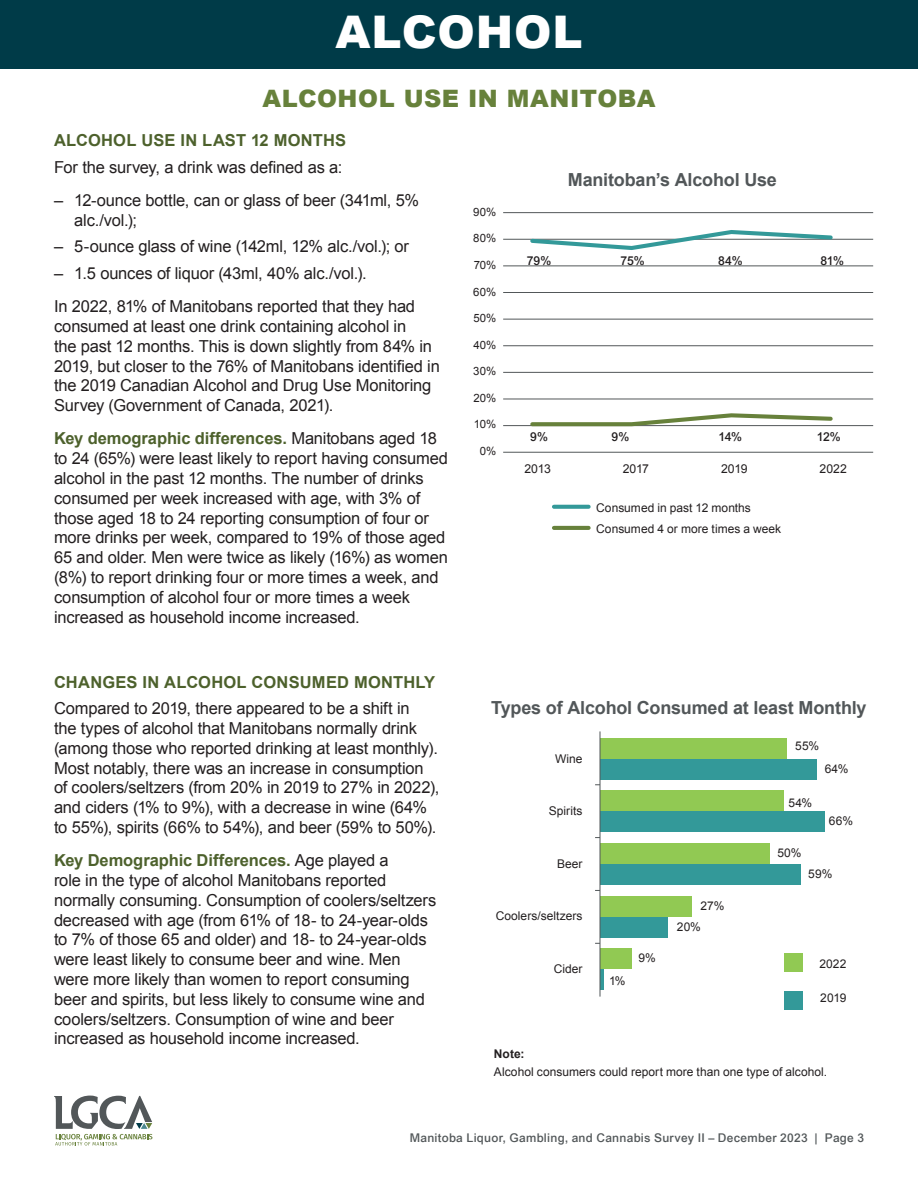
<style>
.page{position:relative;width:918px;height:1188px;background:#fff}
.page>*{position:absolute;margin:0;border:0;box-sizing:border-box;transform-origin:0 0}
.heading{font:900 45px "Arial";letter-spacing:.02em;color:#fff}
.heading-2{font:900 24px "Arial";letter-spacing:.02em;color:#67813b}
.heading-3{font:700 18px "Arial";letter-spacing:-.01em;color:#525759}
.body{font:16.5px/19.8px "Arial";letter-spacing:-.01em;color:#231f20}
.subhead{font:700 16.5px "Arial";letter-spacing:.015em;color:#4d612c}
.graph_numbers{font:500 12.3px "Arial";letter-spacing:-.02em;color:#231f20}
.body-2{font:12.3px "Arial";letter-spacing:-.01em;color:#231f20}
.graph_y_axis{font:12px "Arial";letter-spacing:.005em;color:#231f20}
.t1{font:500 12px "Arial";letter-spacing:.025em;color:#525759}
.source{font:12px "Arial";letter-spacing:.005em;color:#231f20}
.body-3{font:12px "Arial";letter-spacing:.005em;color:#231f20}
.source-2{font:700 12px "Arial";color:#231f20}
.graph_y_axis-2{font:11.4px "Arial";letter-spacing:.015em;color:#231f20}
.s1{font-weight:700;color:#4d612c}
</style>
<div class="page">
<svg style="left:54px;top:1096px;width:98px;height:50px"></svg>
<div style="left:0;top:0;width:918px;height:68px;background:#003b48"></div>
<svg style="left:554px;top:505px;width:35px;height:4px"></svg>
<hr style="left:554px;top:526px;width:35px;height:4px;background:#67813b">
<hr style="left:503px;top:239px;width:370px;height:1px;background:#525759">
<hr style="left:503px;top:212px;width:370px;height:1px;background:#525759">
<hr style="left:503px;top:266px;width:370px;height:1px;background:#525759">
<hr style="left:503px;top:292px;width:370px;height:1px;background:#525759">
<hr style="left:503px;top:319px;width:370px;height:1px;background:#525759">
<hr style="left:503px;top:345px;width:370px;height:1px;background:#525759">
<hr style="left:503px;top:372px;width:370px;height:1px;background:#525759">
<hr style="left:503px;top:399px;width:370px;height:1px;background:#525759">
<hr style="left:503px;top:425px;width:370px;height:1px;background:#525759">
<hr style="left:503px;top:452px;width:370px;height:1px;background:#525759">
<svg style="left:528px;top:413px;width:307px;height:14px"></svg>
<svg style="left:528px;top:230px;width:307px;height:20px"></svg>
<div style="left:600px;top:738px;width:187px;height:21px;background:#91c953"></div>
<div style="left:600px;top:790px;width:183px;height:21px;background:#91c953"></div>
<div style="left:600px;top:843px;width:170px;height:21px;background:#91c953"></div>
<div style="left:600px;top:896px;width:92px;height:21px;background:#91c953"></div>
<div style="left:600px;top:917px;width:68px;height:21px;background:#399"></div>
<div style="left:600px;top:948px;width:31px;height:21px;background:#91c953"></div>
<hr style="left:600px;top:969px;width:4px;height:21px;background:#399">
<div style="left:600px;top:864px;width:201px;height:21px;background:#399"></div>
<div style="left:600px;top:811px;width:225px;height:21px;background:#399"></div>
<div style="left:600px;top:759px;width:217px;height:21px;background:#399"></div>
<hr style="left:600px;top:731px;width:1px;height:266px;background:#525759">
<div style="left:784px;top:954px;width:19px;height:18px;background:#91c953"></div>
<div style="left:784px;top:991px;width:19px;height:18px;background:#399"></div>
<p class="heading" style="left:336px;top:0;width:248px">ALCOHOL</p>
<p class="heading-2" style="left:262px;top:81px;width:395px">ALCOHOL USE IN MANITOBA</p>
<p class="subhead" style="left:54px;top:129px;width:294px">ALCOHOL USE IN LAST 12 MONTHS</p>
<p class="body" style="left:54px;top:157px;width:290px">For the survey, a drink was defined as a:</p>
<p class="body" style="left:74px;top:190px;width:346px;text-indent:-20px">– 12-ounce bottle, can or glass of beer (341ml, 5% alc./vol.);</p>
<p class="body" style="left:54px;top:237px;width:357px">– 5-ounce glass of wine (142ml, 12% alc./vol.); or</p>
<p class="body" style="left:54px;top:263px;width:314px">– 1.5 ounces of liquor (43ml, 40% alc./vol.).</p>
<p class="body" style="left:54px;top:297px;width:387px">In 2022, 81% of Manitobans reported that they had consumed at least one drink containing alcohol in<br>the past 12 months. This is down slightly from 84% in 2019, but closer to the 76% of Manitobans identified in the 2019 Canadian Alcohol and Drug Use Monitoring Survey (Government of Canada, 2021).</p>
<p class="body" style="left:54px;top:429px;width:395px"><span class="s1">Key demographic differences.</span> Manitobans aged 18 to 24 (65%) were least likely to report having consumed alcohol in the past 12 months. The number of drinks consumed per week increased with age, with 3% of those aged 18 to 24 reporting consumption of four or more drinks per week, compared to 19% of those aged 65 and older. Men were twice as likely (16%) as women (8%) to report drinking four or more times a week, and consumption of alcohol four or more times a week increased as household income increased.</p>
<p class="subhead" style="left:54px;top:671px;width:383px">CHANGES IN ALCOHOL CONSUMED MONTHLY</p>
<p class="body" style="left:54px;top:699px;width:387px">Compared to 2019, there appeared to be a shift in<br>the types of alcohol that Manitobans normally drink (among those who reported drinking at least monthly).<br>Most notably, there was an increase in consumption of coolers/seltzers (from 20% in 2019 to 27% in 2022), and ciders (1% to 9%), with a decrease in wine (64% to 55%), spirits (66% to 54%), and beer (59% to 50%).</p>
<p class="body" style="left:54px;top:851px;width:384px"><span class="s1">Key Demographic Differences.</span> Age played a<br>role in the type of alcohol Manitobans reported normally consuming. Consumption of coolers/seltzers decreased with age (from 61% of 18- to 24-year-olds to 7% of those 65 and older) and 18- to 24-year-olds were least likely to consume beer and wine. Men were more likely than women to report consuming beer and spirits, but less likely to consume wine and coolers/seltzers. Consumption of wine and beer increased as household income increased.</p>
<p class="graph_y_axis-2" style="left:473px;top:204px;width:25px">90%</p>
<p class="graph_y_axis-2" style="left:473px;top:231px;width:25px">80%</p>
<p class="graph_y_axis-2" style="left:474px;top:258px;width:24px">70%</p>
<p class="graph_y_axis-2" style="left:473px;top:284px;width:25px">60%</p>
<p class="graph_y_axis-2" style="left:473px;top:311px;width:25px">50%</p>
<p class="graph_y_axis-2" style="left:473px;top:337px;width:24px">40%</p>
<p class="graph_y_axis-2" style="left:473px;top:364px;width:25px">30%</p>
<p class="graph_y_axis-2" style="left:473px;top:390px;width:24px">20%</p>
<p class="graph_y_axis-2" style="left:474px;top:417px;width:24px">10%</p>
<p class="graph_y_axis-2" style="left:480px;top:444px;width:18px">0%</p>
<p class="heading-3" style="left:568px;top:168px;width:211px">Manitoban’s Alcohol Use</p>
<p class="graph_numbers" style="left:527px;top:253px;width:26px">79%</p>
<p class="graph_numbers" style="left:621px;top:253px;width:26px">75%</p>
<p class="graph_numbers" style="left:718px;top:253px;width:26px">84%</p>
<p class="graph_numbers" style="left:820px;top:253px;width:25px">81%</p>
<p class="graph_numbers" style="left:530px;top:429px;width:19px">9%</p>
<p class="graph_numbers" style="left:612px;top:429px;width:19px">9%</p>
<p class="graph_numbers" style="left:719px;top:429px;width:25px">14%</p>
<p class="graph_numbers" style="left:817px;top:429px;width:25px">12%</p>
<p class="body-2" style="left:524px;top:460px;width:28px">2013</p>
<p class="body-2" style="left:623px;top:460px;width:28px">2017</p>
<p class="body-2" style="left:721px;top:460px;width:28px">2019</p>
<p class="body-2" style="left:820px;top:460px;width:29px">2022</p>
<p class="body-3" style="left:596px;top:500px;width:156px">Consumed in past 12 months</p>
<p class="body-3" style="left:596px;top:521px;width:187px">Consumed 4 or more times a week</p>
<p class="heading-3" style="left:491px;top:696px;width:377px">Types of Alcohol Consumed at least Monthly</p>
<p class="graph_y_axis" style="left:555px;top:751px;width:29px">Wine</p>
<p class="graph_y_axis" style="left:549px;top:803px;width:35px">Spirits</p>
<p class="graph_y_axis" style="left:557px;top:856px;width:27px">Beer</p>
<p class="graph_y_axis" style="left:496px;top:908px;width:88px">Coolers/seltzers</p>
<p class="graph_y_axis" style="left:554px;top:960px;width:30px">Cider</p>
<p class="graph_y_axis" style="left:609px;top:973px;width:18px">1%</p>
<p class="graph_y_axis" style="left:639px;top:950px;width:19px">9%</p>
<p class="graph_y_axis" style="left:700px;top:898px;width:25px">27%</p>
<p class="graph_y_axis" style="left:677px;top:919px;width:26px">20%</p>
<p class="graph_y_axis" style="left:795px;top:738px;width:26px">55%</p>
<p class="graph_y_axis" style="left:788px;top:795px;width:25px">54%</p>
<p class="graph_y_axis" style="left:777px;top:845px;width:26px">50%</p>
<p class="graph_y_axis" style="left:825px;top:761px;width:25px">64%</p>
<p class="graph_y_axis" style="left:829px;top:813px;width:26px">66%</p>
<p class="graph_y_axis" style="left:808px;top:866px;width:26px">59%</p>
<p class="graph_y_axis" style="left:819px;top:956px;width:28px">2022</p>
<p class="graph_y_axis" style="left:820px;top:990px;width:28px">2019</p>
<p class="source-2" style="left:494px;top:1046px;width:32px">Note:</p>
<p class="source" style="left:494px;top:1064px;width:335px">Alcohol consumers could report more than one type of alcohol.</p>
<p class="t1" style="left:410px;top:1131px;width:456px">Manitoba Liquor, Gambling, and Cannabis Survey II – December 2023 | Page 3</p>
</div>
